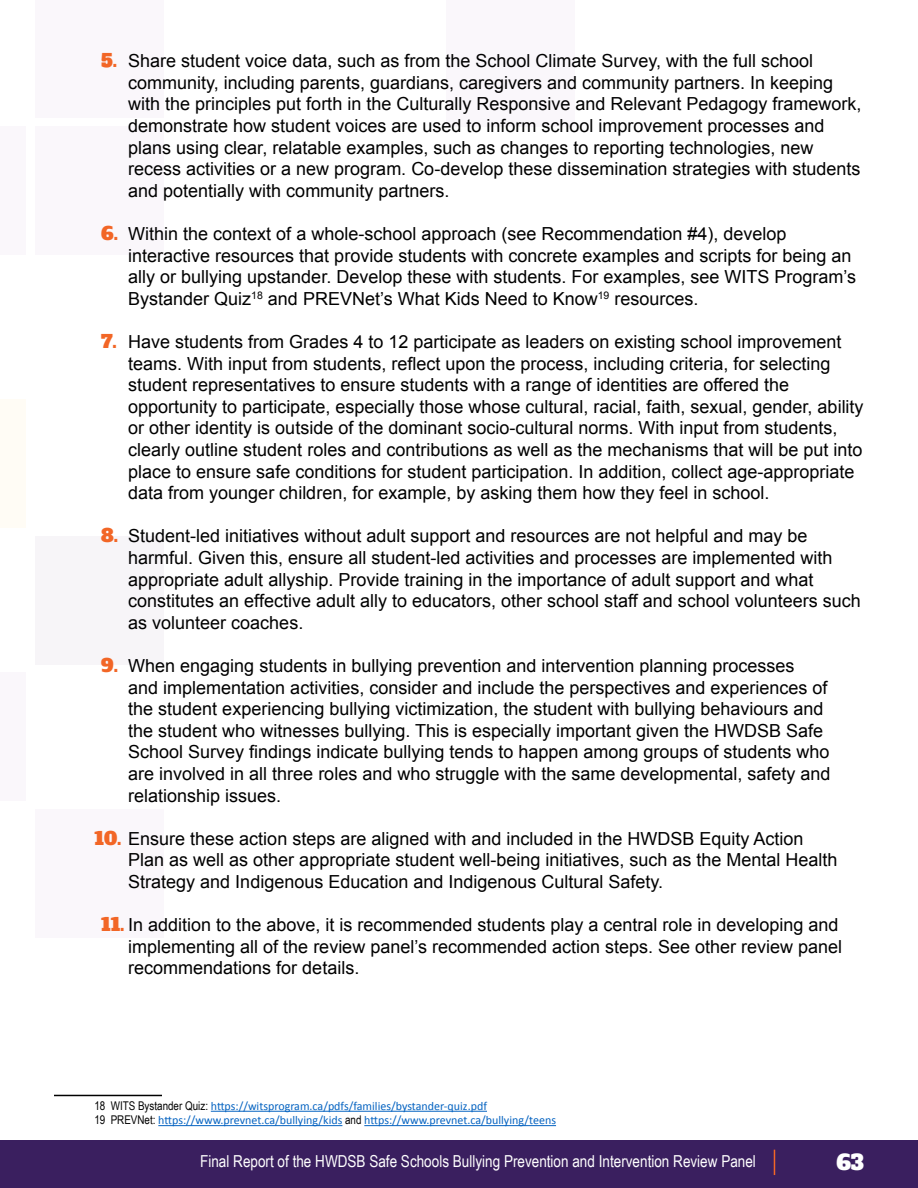
<style>
.page{position:relative;width:918px;height:1188px;background:#fff}
.page>*{position:absolute;margin:0;border:0;box-sizing:border-box;transform-origin:0 0}
.t1{font:21px "Alfa Slab One";color:#fff}
.t2{font:18px/21.6px "Arial";color:#000}
.t3{font:16.5px "Arial Narrow";color:#fff}
.t4{font:12px/14.4px "Calibri";color:#0563c1}
.s1{font-family:"Alfa Slab One";color:#f26626}
.s2{font-family:"Arial Narrow";color:#000}
</style>
<div class="page">
<div style="left:0;top:1140px;width:918px;height:48px;background:#3a1f5f"></div>
<div style="left:446px;top:0;width:129px;height:127px;background:#faf7fb"></div>
<div style="left:0;top:673px;width:26px;height:128px;background:#faf7fb"></div>
<div style="left:0;top:126px;width:26px;height:129px;background:#faf7fb"></div>
<div style="left:0;top:399px;width:26px;height:129px;background:#fffcf5"></div>
<div style="left:35px;top:536px;width:129px;height:129px;background:#f7f5f8"></div>
<div style="left:35px;top:0;width:129px;height:118px;background:#faf7fb"></div>
<div style="left:35px;top:126px;width:129px;height:129px;background:#faf7fb"></div>
<div style="left:35px;top:809px;width:129px;height:129px;background:#faf7fb"></div>
<svg style="left:774px;top:1150px;width:1px;height:25px"></svg>
<hr style="left:54px;top:1095px;width:108px;height:1px;background:#000">
<hr style="left:211px;top:1111px;width:276px;height:1px;background:#0563c1">
<hr style="left:158px;top:1125px;width:184px;height:1px;background:#0563c1">
<hr style="left:364px;top:1125px;width:192px;height:1px;background:#0563c1">
<p class="t2" style="left:128px;top:50px;width:735px;text-indent:-27px"><span class="s1">5.</span> Share student voice data, such as from the School Climate Survey, with the full school community, including parents, guardians, caregivers and community partners. In keeping with the principles put forth in the Culturally Responsive and Relevant Pedagogy framework, demonstrate how student voices are used to inform school improvement processes and plans using clear, relatable examples, such as changes to reporting technologies, new recess activities or a new program. Co-develop these dissemination strategies with students and potentially with community partners.</p>
<p class="t2" style="left:128px;top:223px;width:730px;text-indent:-27px"><span class="s1">6.</span> Within the context of a whole-school approach (see Recommendation #4), develop interactive resources that provide students with concrete examples and scripts for being an ally or bullying upstander. Develop these with students. For examples, see WITS Program’s Bystander Quiz<sup>18</sup> and PREVNet’s What Kids Need to Know<sup>19</sup> resources.</p>
<p class="t2" style="left:128px;top:331px;width:737px;text-indent:-27px"><span class="s1">7.</span> Have students from Grades 4 to 12 participate as leaders on existing school improvement teams. With input from students, reflect upon the process, including criteria, for selecting student representatives to ensure students with a range of identities are offered the opportunity to participate, especially those whose cultural, racial, faith, sexual, gender, ability or other identity is outside of the dominant socio-cultural norms. With input from students, clearly outline student roles and contributions as well as the mechanisms that will be put into place to ensure safe conditions for student participation. In addition, collect age-appropriate data from younger children, for example, by asking them how they feel in school.</p>
<p class="t2" style="left:128px;top:525px;width:734px;text-indent:-27px"><span class="s1">8.</span> Student-led initiatives without adult support and resources are not helpful and may be harmful. Given this, ensure all student-led activities and processes are implemented with appropriate adult allyship. Provide training in the importance of adult support and what constitutes an effective adult ally to educators, other school staff and school volunteers such as volunteer coaches.</p>
<p class="t2" style="left:128px;top:655px;width:704px;text-indent:-27px"><span class="s1">9.</span> When engaging students in bullying prevention and intervention planning processes<br>and implementation activities, consider and include the perspectives and experiences of the student experiencing bullying victimization, the student with bullying behaviours and the student who witnesses bullying. This is especially important given the HWDSB Safe School Survey findings indicate bullying tends to happen among groups of students who are involved in all three roles and who struggle with the same developmental, safety and relationship issues.</p>
<p class="t2" style="left:128px;top:828px;width:711px;text-indent:-34px"><span class="s1">10.</span> Ensure these action steps are aligned with and included in the HWDSB Equity Action<br>Plan as well as other appropriate student well-being initiatives, such as the Mental Health<br>Strategy and Indigenous Education and Indigenous Cultural Safety.</p>
<p class="t2" style="left:128px;top:914px;width:716px;text-indent:-27px"><span class="s1">11.</span> In addition to the above, it is recommended students play a central role in developing and implementing all of the review panel’s recommended action steps. See other review panel recommendations for details.</p>
<p class="t4" style="left:94px;top:1099px;width:463px"><span class="s2">18 WITS Bystander Quiz:</span> https://witsprogram.ca/pdfs/families/bystander-quiz.pdf<br><span class="s2">19 PREVNet:</span> https://www.prevnet.ca/bullying/kids <span class="s2">and</span> https://www.prevnet.ca/bullying/teens</p>
<p class="t3" style="left:200px;top:1149px;width:557px">Final Report of the HWDSB Safe Schools Bullying Prevention and Intervention Review Panel</p>
<p class="t1" style="left:836px;top:1148px;width:29px">63</p>
</div>
